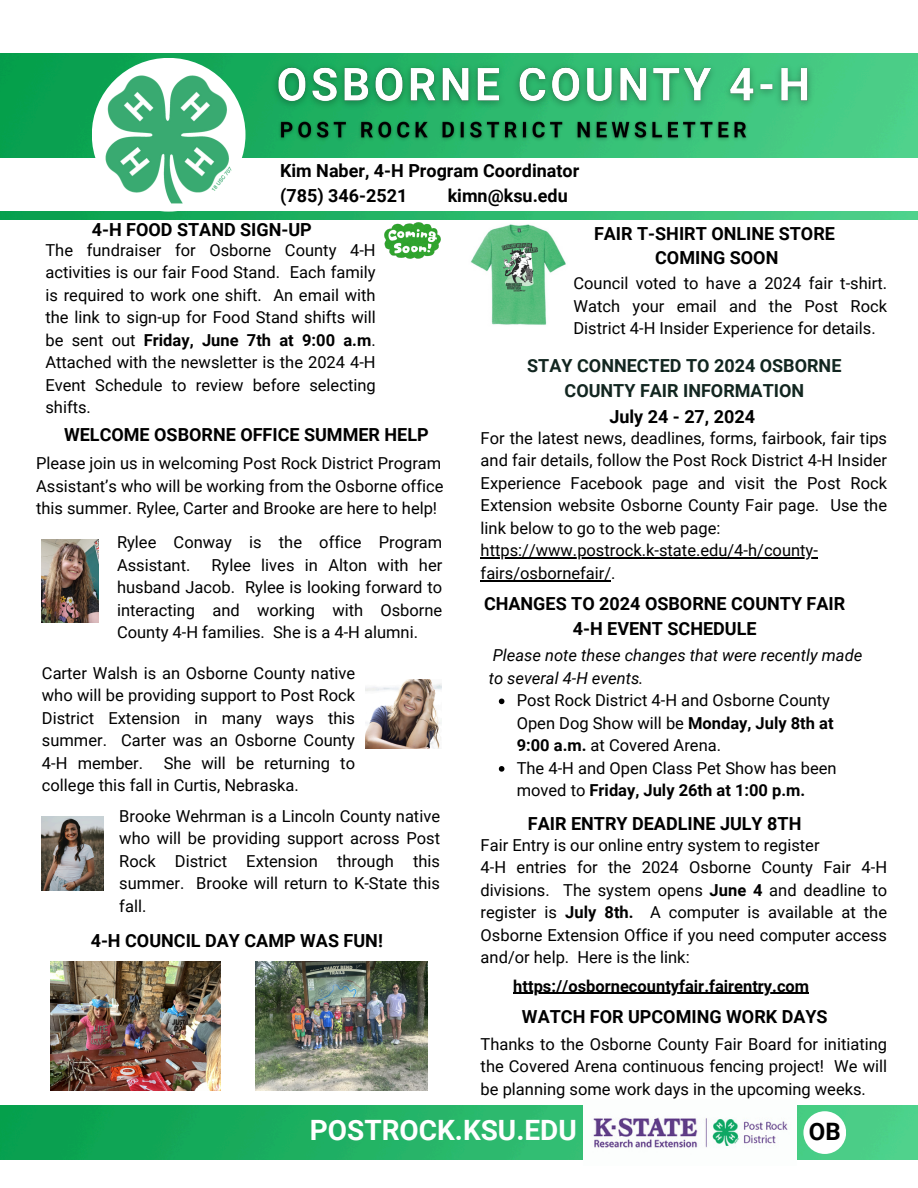
<style>
.page{position:relative;width:918px;height:1188px;background:#fff}
.page>*{position:absolute;margin:0;border:0;box-sizing:border-box;transform-origin:0 0}
.t1{font:700 28.05px "Roboto";color:#fff}
.t2{font:700 24px "Roboto";color:#000}
.t3{font:700 18px/24.8px "Roboto";color:#000;text-align:center}
.t4{font:700 18px/24.8px "Roboto";color:#122620;text-align:center}
.t5{font:16.5px/22.5px "Roboto";color:#000;text-align:justify}
.t6{font:italic 16.5px/22.5px "Roboto";color:#000}
.t7{font:700 16.5px "Roboto";color:#000}
.s1{font-weight:700}
</style>
<div class="page">
<img style="left:0;top:54px;width:918px;height:103px">
<img style="left:0;top:212px;width:918px;height:7px">
<div style="left:92px;top:58px;width:154px;height:154px;background:#fff;border-radius:50%"></div>
<img style="left:97px;top:68px;width:144px;height:144px;border-radius:50%">
<img style="left:0;top:1106px;width:918px;height:54px">
<img style="left:584px;top:1106px;width:212px;height:54px">
<div style="left:803px;top:1111px;width:43px;height:43px;background:#fff;border-radius:50%"></div>
<img style="left:385px;top:223px;width:55px;height:36px">
<img style="left:42px;top:540px;width:56px;height:83px">
<img style="left:42px;top:817px;width:62px;height:74px">
<img style="left:366px;top:679px;width:75px;height:69px">
<img style="left:470px;top:224px;width:96px;height:101px">
<img style="left:51px;top:962px;width:169px;height:128px">
<img style="left:255px;top:962px;width:172px;height:128px">
<img style="left:267px;top:58px;width:553px;height:58px">
<img style="left:275px;top:116px;width:478px;height:29px">
<hr style="left:481px;top:558px;width:337px;height:1px;background:#000">
<hr style="left:481px;top:580px;width:130px;height:1px;background:#000">
<svg style="left:499px;top:699px;width:5px;height:5px"></svg>
<svg style="left:499px;top:766px;width:5px;height:6px"></svg>
<hr style="left:513px;top:993px;width:296px;height:1px;background:#000">
<h5 class="t3" style="left:280px;top:159px;width:301px;text-align:left">Kim Naber, 4-H Program Coordinator (785) 346-2521</h5>
<h5 class="t3" style="left:448px;top:184px;width:122px">kimn@ksu.edu</h5>
<p class="t3" style="left:92px;top:217px;width:222px">4-H FOOD STAND SIGN-UP</p>
<p class="t5" style="left:45px;top:239px;width:332px">The fundraiser for Osborne County 4-H activities is our fair Food Stand. Each family is required to work one shift. An email with the link to sign-up for Food Stand shifts will be sent out <span class="s1">Friday, June 7th at 9:00 a.m</span>.<br>Attached with the newsletter is the 2024 4-H Event Schedule to review before selecting shifts.</p>
<p class="t3" style="left:64px;top:423px;width:366px">WELCOME OSBORNE OFFICE SUMMER HELP</p>
<h5 class="t5" style="left:36px;top:453px;width:409px;text-align:left">Please join us in welcoming Post Rock District Program<br>Assistant’s who will be working from the Osborne office this summer. Rylee, Carter and Brooke are here to help!</h5>
<p class="t5" style="left:117px;top:531px;width:327px">Rylee Conway is the office Program<br>Assistant.</p>
<p class="t5" style="left:117px;top:554px;width:327px;text-indent:94px">Rylee lives in Alton with her husband Jacob. Rylee is looking forward to interacting and working with Osborne County 4-H families. She is a 4-H alumni.</p>
<p class="t5" style="left:42px;top:662px;width:315px">Carter Walsh is an Osborne County native who will be providing support to Post Rock District Extension in many ways this summer. Carter was an Osborne County 4-H member. She will be returning to college this fall in Curtis, Nebraska.</p>
<h6 class="t5" style="left:119px;top:805px;width:322px">Brooke Wehrman is a Lincoln County native who will be providing support across Post Rock District Extension through this summer. Brooke will return to K-State this fall.</h6>
<h3 class="t3" style="left:91px;top:928px;width:294px">4-H COUNCIL DAY CAMP WAS FUN!</h3>
<h5 class="t3" style="left:594px;top:221px;width:242px">FAIR T-SHIRT ONLINE STORE<br>COMING SOON</h5>
<p class="t5" style="left:574px;top:272px;width:315px">Council voted to have a 2024 fair t-shirt.<br>Watch your email and the Post Rock District 4-H Insider Experience for details.</p>
<p class="t4" style="left:527px;top:354px;width:316px">STAY CONNECTED TO 2024 OSBORNE<br>COUNTY FAIR INFORMATION</p>
<h6 class="t3" style="left:609px;top:404px;width:147px">July 24 - 27, 2024</h6>
<p class="t5" style="left:481px;top:427px;width:408px">For the latest news, deadlines, forms, fairbook, fair tips and fair details, follow the Post Rock District 4-H Insider Experience Facebook page and visit the Post Rock Extension website Osborne County Fair page. Use the link below to go to the web page:</p>
<p class="t5" style="left:481px;top:540px;width:339px">https://www.postrock.k-state.edu/4-h/county&shy;fairs/osbornefair/.</p>
<p class="t3" style="left:484px;top:592px;width:363px">CHANGES TO 2024 OSBORNE COUNTY FAIR<br>4-H EVENT SCHEDULE</p>
<p class="t6" style="left:489px;top:645px;width:375px">Please note these changes that were recently made to several 4-H events.</p>
<p class="t5" style="left:517px;top:690px;width:318px;text-align:left">Post Rock District 4-H and Osborne County<br>Open Dog Show will be <span class="s1">Monday, July 8th at<br>9:00 a.m.</span> at Covered Arena.</p>
<p class="t5" style="left:517px;top:757px;width:321px">The 4-H and Open Class Pet Show has been moved to <span class="s1">Friday, July 26th at 1:00 p.m.</span></p>
<h2 class="t3" style="left:528px;top:812px;width:275px">FAIR ENTRY DEADLINE JULY 8TH</h2>
<h5 class="t5" style="left:481px;top:834px;width:340px">Fair Entry is our online entry system to register</h5>
<p class="t5" style="left:481px;top:856px;width:408px">4-H entries for the 2024 Osborne County Fair 4-H divisions. The system opens <span class="s1">June 4</span> and deadline to register is <span class="s1">July 8th.</span> A computer is available at the Osborne Extension Office if you need computer access and/or help. Here is the link:</p>
<p class="t7" style="left:513px;top:976px;width:297px">https://osbornecountyfair.fairentry.com</p>
<h5 class="t3" style="left:522px;top:1004px;width:307px">WATCH FOR UPCOMING WORK DAYS</h5>
<p class="t5" style="left:481px;top:1033px;width:408px">Thanks to the Osborne County Fair Board for initiating the Covered Arena continuous fencing project! We will be planning some work days in the upcoming weeks.</p>
<p class="t1" style="left:310px;top:1114px;width:268px">POSTROCK.KSU.EDU</p>
<h5 class="t2" style="left:809px;top:1118px;width:33px">OB</h5>
</div>
